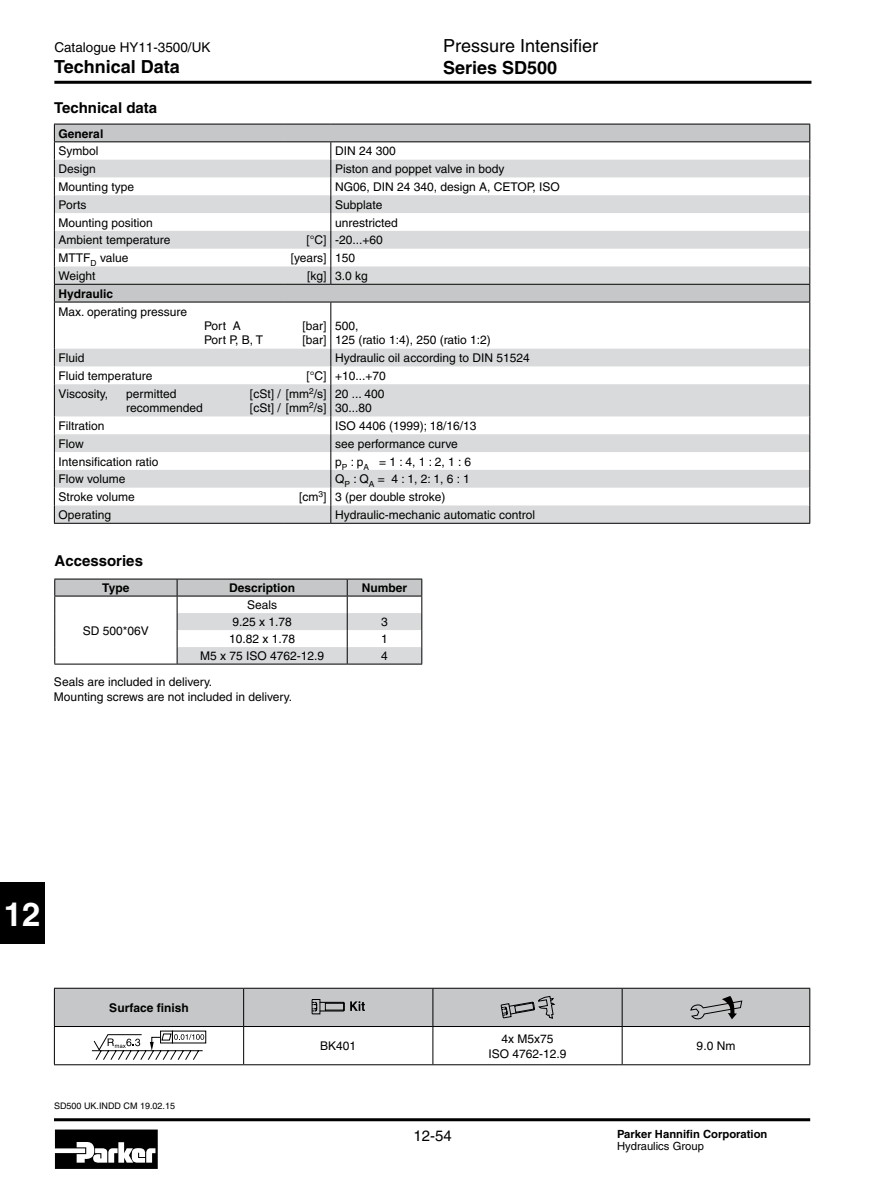
<style>
.page{position:relative;width:891px;height:1188px;background:#fff}
.page>*{position:absolute;margin:0;border:0;box-sizing:border-box;transform-origin:0 0}
.t1{font:700 33px "Helvetica";color:#fff}
.t2{font:700 18px "Helvetica";color:#000}
.t3{font:18px "Helvetica";color:#000}
.t4{font:700 15px "Helvetica";color:#000}
.t5{font:15px "Helvetica";color:#000}
.t6{font:13.5px "Helvetica";color:#000}
.t7{font:12px/14.4px "Helvetica";color:#000}
.t8{font:700 12px "Helvetica";color:#000}
.t9{font:700 11.25px "Helvetica";color:#000}
.t10{font:11.25px "Helvetica";color:#000}
.t11{font:9px "Helvetica";color:#000}
</style>
<div class="page">
<hr style="left:54px;top:1118px;width:756px;height:3px;background:#000">
<hr style="left:54px;top:81px;width:757px;height:3px;background:#000">
<svg style="left:55px;top:1130px;width:103px;height:39px"></svg>
<div style="left:0;top:882px;width:45px;height:62px;background:#000"></div>
<hr style="left:54px;top:664px;width:123px;height:1px;background:#000">
<hr style="left:177px;top:664px;width:170px;height:1px;background:#000">
<hr style="left:347px;top:664px;width:75px;height:1px;background:#000">
<svg style="left:54px;top:579px;width:368px;height:85px"></svg>
<hr style="left:54px;top:596px;width:123px;height:1px;background:#000">
<hr style="left:177px;top:596px;width:170px;height:1px;background:#000">
<hr style="left:347px;top:596px;width:75px;height:1px;background:#000">
<hr style="left:54px;top:1027px;width:1px;height:37px;background:#000">
<hr style="left:243px;top:1027px;width:1px;height:37px;background:#000">
<hr style="left:432px;top:1027px;width:1px;height:37px;background:#000">
<hr style="left:622px;top:1027px;width:1px;height:37px;background:#000">
<hr style="left:809px;top:1027px;width:1px;height:37px;background:#000">
<hr style="left:54px;top:1064px;width:190px;height:1px;background:#000">
<hr style="left:244px;top:1064px;width:189px;height:1px;background:#000">
<hr style="left:433px;top:1064px;width:189px;height:1px;background:#000">
<hr style="left:622px;top:1064px;width:188px;height:1px;background:#000">
<svg style="left:54px;top:988px;width:756px;height:39px;background:#b2b3b4"></svg>
<svg style="left:91px;top:1033px;width:113px;height:27px"></svg>
<svg style="left:55px;top:125px;width:754px;height:35px;fill:#c6c7c8"></svg>
<svg style="left:55px;top:160px;width:754px;height:363px;fill:#d9dadb"></svg>
<hr style="left:54px;top:302px;width:1px;height:47px;background:#000">
<hr style="left:330px;top:302px;width:1px;height:47px;background:#000">
<hr style="left:809px;top:302px;width:1px;height:47px;background:#000">
<hr style="left:330px;top:384px;width:1px;height:32px;background:#000">
<hr style="left:54px;top:124px;width:230px;height:1px;background:#000">
<hr style="left:284px;top:124px;width:47px;height:1px;background:#000">
<hr style="left:331px;top:124px;width:479px;height:1px;background:#000">
<hr style="left:54px;top:284px;width:230px;height:1px;background:#000">
<svg style="left:54px;top:124px;width:1px;height:178px"></svg>
<hr style="left:284px;top:284px;width:47px;height:1px;background:#000">
<hr style="left:331px;top:284px;width:479px;height:1px;background:#000">
<svg style="left:809px;top:124px;width:1px;height:178px"></svg>
<svg style="left:330px;top:142px;width:1px;height:142px"></svg>
<hr style="left:54px;top:302px;width:230px;height:1px;background:#000">
<hr style="left:284px;top:302px;width:47px;height:1px;background:#000">
<hr style="left:331px;top:302px;width:479px;height:1px;background:#000">
<hr style="left:54px;top:141px;width:230px;height:1px;background:#000">
<hr style="left:284px;top:141px;width:47px;height:1px;background:#000">
<hr style="left:331px;top:141px;width:479px;height:1px;background:#000">
<svg style="left:54px;top:349px;width:1px;height:35px"></svg>
<svg style="left:330px;top:349px;width:1px;height:35px"></svg>
<svg style="left:809px;top:349px;width:1px;height:35px"></svg>
<hr style="left:54px;top:384px;width:1px;height:32px;background:#000">
<hr style="left:809px;top:384px;width:1px;height:32px;background:#000">
<svg style="left:330px;top:416px;width:1px;height:107px"></svg>
<svg style="left:54px;top:416px;width:1px;height:107px"></svg>
<svg style="left:809px;top:416px;width:1px;height:107px"></svg>
<hr style="left:54px;top:523px;width:230px;height:1px;background:#000">
<hr style="left:284px;top:523px;width:47px;height:1px;background:#000">
<hr style="left:331px;top:523px;width:479px;height:1px;background:#000">
<p class="t6" style="left:54px;top:39px;width:158px">Catalogue HY11-3500/UK</p>
<h2 class="t3" style="left:443px;top:35px;width:157px">Pressure Intensifier</h2>
<h2 class="t2" style="left:54px;top:56px;width:127px">Technical Data</h2>
<h2 class="t2" style="left:443px;top:57px;width:116px">Series SD500</h2>
<p class="t4" style="left:54px;top:98px;width:105px">Technical data</p>
<p class="t8" style="left:59px;top:126px;width:46px">General</p>
<p class="t7" style="left:59px;top:144px;width:42px">Symbol</p>
<p class="t7" style="left:335px;top:144px;width:62px">DIN 24 300</p>
<p class="t7" style="left:59px;top:162px;width:39px">Design</p>
<p class="t7" style="left:335px;top:162px;width:171px">Piston and poppet valve in body</p>
<p class="t7" style="left:59px;top:180px;width:77px">Mounting type</p>
<p class="t7" style="left:335px;top:180px;width:226px">NG06, DIN 24 340, design A, CETOP, ISO</p>
<p class="t7" style="left:59px;top:197px;width:29px">Ports</p>
<p class="t7" style="left:335px;top:197px;width:49px">Subplate</p>
<p class="t7" style="left:59px;top:215px;width:96px">Mounting position</p>
<p class="t7" style="left:335px;top:215px;width:64px">unrestricted</p>
<p class="t7" style="left:59px;top:233px;width:113px">Ambient temperature</p>
<p class="t7" style="left:306px;top:233px;width:78px">[°C] -20...+60</p>
<p class="t7" style="left:59px;top:251px;width:71px">MTTF<sub>D</sub> value</p>
<p class="t7" style="left:291px;top:251px;width:66px">[years] 150</p>
<p class="t7" style="left:59px;top:269px;width:38px">Weight</p>
<p class="t7" style="left:307px;top:269px;width:62px">[kg] 3.0 kg</p>
<p class="t8" style="left:59px;top:286px;width:56px">Hydraulic</p>
<p class="t7" style="left:59px;top:304px;width:130px">Max. operating pressure</p>
<p class="t7" style="left:204px;top:319px;width:60px">Port A<br>Port P, B, T</p>
<p class="t7" style="left:302px;top:319px;width:26px">[bar] [bar]</p>
<p class="t7" style="left:335px;top:319px;width:157px">500,<br>125 (ratio 1:4), 250 (ratio 1:2)</p>
<p class="t7" style="left:59px;top:351px;width:28px">Fluid</p>
<p class="t7" style="left:335px;top:351px;width:196px">Hydraulic oil according to DIN 51524</p>
<p class="t7" style="left:59px;top:369px;width:95px">Fluid temperature</p>
<p class="t7" style="left:306px;top:369px;width:81px">[°C] +10...+70</p>
<p class="t7" style="left:59px;top:386px;width:51px">Viscosity,</p>
<p class="t7" style="left:126px;top:386px;width:52px">permitted</p>
<p class="t7" style="left:250px;top:386px;width:78px">[cSt] / [mm<sup>2</sup>/s]</p>
<p class="t7" style="left:126px;top:401px;width:78px">recommended</p>
<p class="t7" style="left:250px;top:401px;width:78px">[cSt] / [mm<sup>2</sup>/s]</p>
<p class="t7" style="left:335px;top:386px;width:51px">20 ... 400<br>30...80</p>
<p class="t7" style="left:59px;top:419px;width:47px">Filtration</p>
<p class="t7" style="left:335px;top:419px;width:143px">ISO 4406 (1999); 18/16/13</p>
<p class="t7" style="left:59px;top:436px;width:27px">Flow</p>
<p class="t7" style="left:335px;top:436px;width:124px">see performance curve</p>
<p class="t7" style="left:59px;top:454px;width:101px">Intensification ratio</p>
<p class="t7" style="left:335px;top:454px;width:137px">p<sub>P</sub> : p<sub>A</sub> = 1 : 4, 1 : 2, 1 : 6</p>
<p class="t7" style="left:59px;top:472px;width:68px">Flow volume</p>
<p class="t7" style="left:335px;top:472px;width:136px">Q<sub>P</sub> : Q<sub>A</sub> = 4 : 1, 2: 1, 6 : 1</p>
<p class="t7" style="left:59px;top:490px;width:78px">Stroke volume</p>
<p class="t7" style="left:299px;top:490px;width:148px">[cm<sup>3</sup>] 3 (per double stroke)</p>
<p class="t7" style="left:59px;top:508px;width:54px">Operating</p>
<p class="t7" style="left:335px;top:508px;width:201px">Hydraulic-mechanic automatic control</p>
<p class="t4" style="left:55px;top:552px;width:90px">Accessories</p>
<p class="t8" style="left:102px;top:581px;width:29px">Type</p>
<p class="t8" style="left:229px;top:581px;width:68px">Description</p>
<p class="t8" style="left:362px;top:581px;width:47px">Number</p>
<p class="t7" style="left:83px;top:623px;width:68px">SD 500*06V</p>
<p class="t7" style="left:232px;top:597px;width:61px;line-height:17px;text-align:center">Seals<br>9.25 x 1.78</p>
<p class="t7" style="left:381px;top:615px;width:8px">3</p>
<p class="t7" style="left:229px;top:632px;width:68px">10.82 x 1.78</p>
<p class="t7" style="left:381px;top:632px;width:8px">1</p>
<p class="t7" style="left:200px;top:649px;width:126px">M5 x 75 ISO 4762-12.9</p>
<p class="t7" style="left:381px;top:649px;width:8px">4</p>
<p class="t7" style="left:54px;top:675px;width:240px">Seals are included in delivery.<br>Mounting screws are not included in delivery.</p>
<h1 class="t1" style="left:4px;top:894px;width:38px">12</h1>
<p class="t8" style="left:109px;top:1000px;width:81px">Surface finish</p>
<p class="t11" style="left:54px;top:1101px;width:123px">SD500 UK.INDD CM 19.02.15</p>
<p class="t7" style="left:320px;top:1039px;width:38px">BK401</p>
<p class="t7" style="left:488px;top:1032px;width:80px;text-align:center">4x M5x75<br>ISO 4762-12.9</p>
<p class="t7" style="left:696px;top:1039px;width:40px">9.0 Nm</p>
<p class="t5" style="left:413px;top:1127px;width:40px">12-54</p>
<p class="t9" style="left:617px;top:1127px;width:152px">Parker Hannifin Corporation</p>
<p class="t10" style="left:617px;top:1139px;width:88px">Hydraulics Group</p>
</div>
